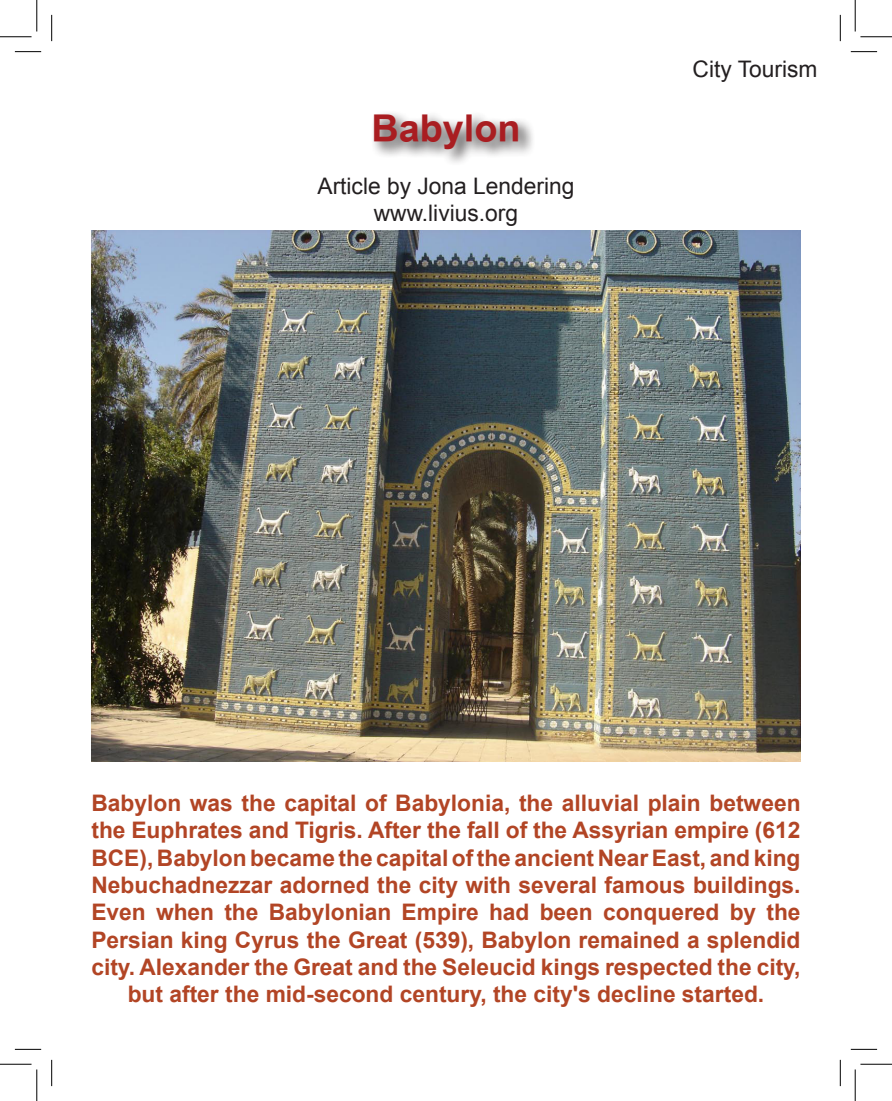
<style>
.page{position:relative;width:892px;height:1101px;background:#fff}
.page>*{position:absolute;margin:0;border:0;box-sizing:border-box;transform-origin:0 0}
.t1{font:700 42px "Simplified Arabic";color:#a91d21}
.t2{font:700 22.75px/27.3px "Arial";color:#b24525;text-align:center}
.t3{font:22.75px "Arial";color:#231f20}
</style>
<div class="page">
<div style="left:369px;top:110px;width:166px;height:56px;background:#231f20;opacity:.86"></div>
<img style="left:91px;top:230px;width:709px;height:531px">
<svg style="left:15px;top:51px;width:26px;height:1px"></svg>
<svg style="left:850px;top:51px;width:26px;height:1px"></svg>
<svg style="left:15px;top:1049px;width:26px;height:1px"></svg>
<svg style="left:850px;top:1049px;width:26px;height:1px"></svg>
<svg style="left:51px;top:15px;width:1px;height:26px"></svg>
<svg style="left:51px;top:1060px;width:1px;height:26px"></svg>
<svg style="left:839px;top:15px;width:1px;height:26px"></svg>
<svg style="left:839px;top:1060px;width:1px;height:26px"></svg>
<hr style="left:0;top:36px;width:32px;height:1px;background:#000">
<hr style="left:860px;top:36px;width:31px;height:1px;background:#000">
<hr style="left:0;top:1064px;width:32px;height:1px;background:#000">
<hr style="left:860px;top:1064px;width:31px;height:1px;background:#000">
<hr style="left:36px;top:0;width:1px;height:31px;background:#000">
<hr style="left:36px;top:1069px;width:1px;height:32px;background:#000">
<hr style="left:854px;top:0;width:1px;height:31px;background:#000">
<hr style="left:854px;top:1069px;width:1px;height:32px;background:#000">
<p class="t1" style="left:371px;top:94px;width:151px">Babylon</p>
<p class="t3" style="left:317px;top:171px;width:258px">Article by Jona Lendering</p>
<p class="t3" style="left:373px;top:199px;width:146px">www.livius.org</p>
<p class="t3" style="left:692px;top:54px;width:126px">City Tourism</p>
<p class="t2" style="left:91px;top:790px;width:710px">Babylon was the capital of Babylonia, the alluvial plain between the Euphrates and Tigris. After the fall of the Assyrian empire (612<br>BCE), Babylon became the capital of the ancient Near East, and king Nebuchadnezzar adorned the city with several famous buildings.<br>Even when the Babylonian Empire had been conquered by the Persian king Cyrus the Great (539), Babylon remained a splendid city. Alexander the Great and the Seleucid kings respected the city, but after the mid-second century, the city's decline started.</p>
</div>
